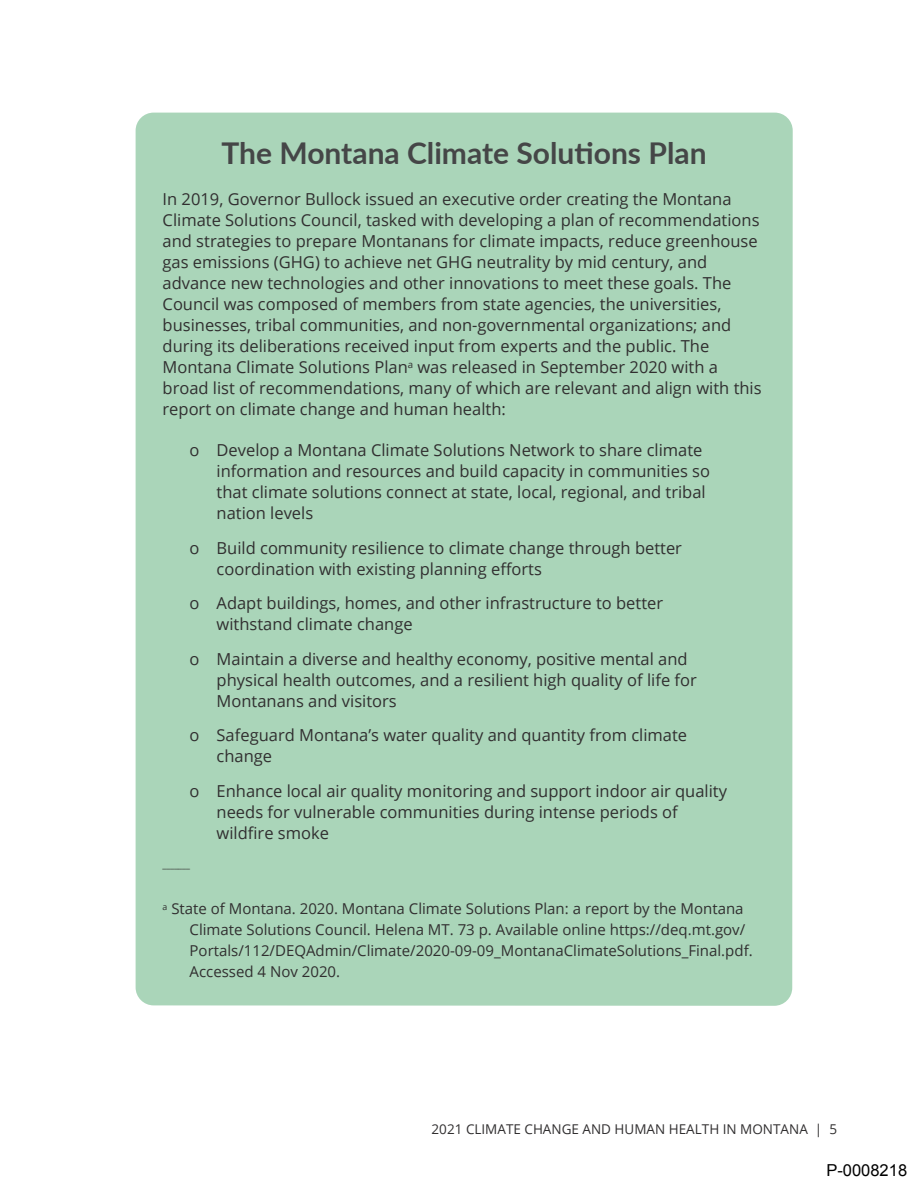
<style>
.page{position:relative;width:918px;height:1188px;background:#fff}
.page>*{position:absolute;margin:0;border:0;box-sizing:border-box;transform-origin:0 0}
.Callout_or_box__titl{font:700 30px "Lato";color:#454647}
.body____Opens_San{font:16.5px/21px "Open Sans";color:#312f30}
.t1{font:16.5px "Arial";color:#000}
.literature_cited{font:15px/21px "Open Sans";color:#312f30}
.t2{font:13.5px "Open Sans";color:#312f30}
.literature_cited-2{font:8.7px "Open Sans";color:#312f30}
</style>
<div class="page">
<div style="left:136px;top:113px;width:657px;height:893px;background:#aad5b9"></div>
<p class="Callout_or_box__titl" style="left:222px;top:131px;width:487px">The Montana Climate Solutions Plan</p>
<p class="body____Opens_San" style="left:163px;top:188px;width:601px">In 2019, Governor Bullock issued an executive order creating the Montana Climate Solutions Council, tasked with developing a plan of recommendations and strategies to prepare Montanans for climate impacts, reduce greenhouse gas emissions (GHG) to achieve net GHG neutrality by mid century, and advance new technologies and other innovations to meet these goals. The Council was composed of members from state agencies, the universities, businesses, tribal communities, and non-governmental organizations; and during its deliberations received input from experts and the public. The Montana Climate Solutions Plan<sup>a</sup> was released in September 2020 with a broad list of recommendations, many of which are relevant and align with this report on climate change and human health:</p>
<p class="body____Opens_San" style="left:217px;top:439px;width:495px;text-indent:-27px">о Develop a Montana Climate Solutions Network to share climate information and resources and build capacity in communities so that climate solutions connect at state, local, regional, and tribal nation levels</p>
<p class="body____Opens_San" style="left:217px;top:537px;width:467px;text-indent:-27px">о Build community resilience to climate change through better coordination with existing planning efforts</p>
<p class="body____Opens_San" style="left:217px;top:592px;width:448px;text-indent:-27px">о Adapt buildings, homes, and other infrastructure to better withstand climate change</p>
<p class="body____Opens_San" style="left:217px;top:648px;width:482px;text-indent:-27px">о Maintain a diverse and healthy economy, positive mental and physical health outcomes, and a resilient high quality of life for<br>Montanans and visitors</p>
<p class="body____Opens_San" style="left:217px;top:724px;width:472px;text-indent:-27px">о Safeguard Montana’s water quality and quantity from climate change</p>
<p class="body____Opens_San" style="left:217px;top:780px;width:512px;text-indent:-27px">о Enhance local air quality monitoring and support indoor air quality needs for vulnerable communities during intense periods of wildfire smoke</p>
<p class="literature_cited-2" style="left:163px;top:859px;width:29px">_______</p>
<p class="literature_cited" style="left:190px;top:898px;width:565px;text-indent:-27px"><sup>a</sup> State of Montana. 2020. Montana Climate Solutions Plan: a report by the Montana Climate Solutions Council. Helena MT. 73 p. Available online https://deq.mt.gov/ Portals/112/DEQAdmin/Climate/2020-09-09_MontanaClimateSolutions_Final.pdf.<br>Accessed 4 Nov 2020.</p>
<p class="t2" style="left:432px;top:1120px;width:407px">2021 CLIMATE CHANGE AND HUMAN HEALTH IN MONTANA | 5</p>
<p class="t1" style="left:826px;top:1159px;width:82px">P-0008218</p>
</div>
